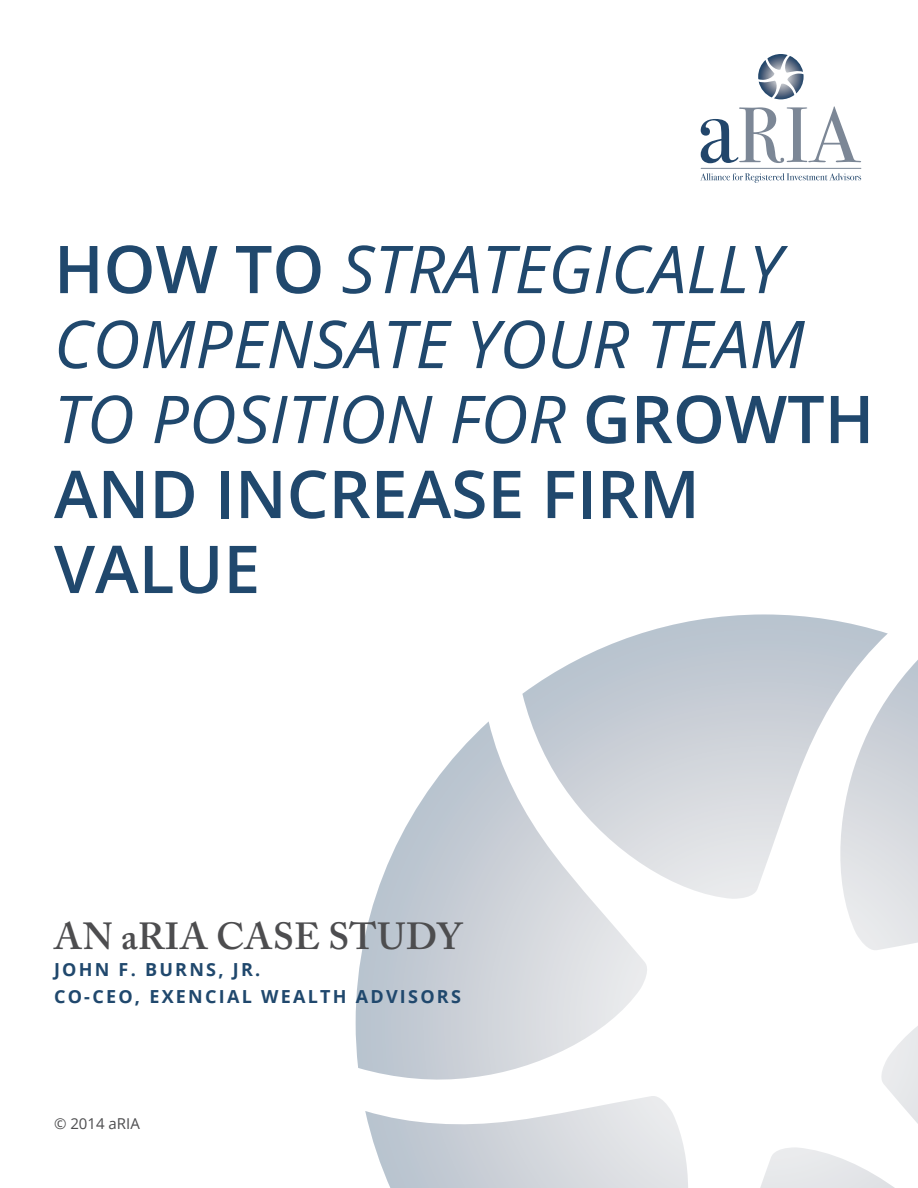
<style>
.page{position:relative;width:918px;height:1188px;background:#fff}
.page>*{position:absolute;margin:0;border:0;box-sizing:border-box;transform-origin:0 0}
.t1{font:italic 66px/75px "Open Sans";color:#20486d}
.t2{font:600 37.5px "Adobe Caslon Pro";letter-spacing:.015em;color:#4d4d4f}
.t3{font:700 18px/27px "Open Sans";letter-spacing:.125em;color:#20486d}
.t4{font:15px "Open Sans";color:#4d4d4f}
.s1{font-weight:600;font-style:normal}
</style>
<div class="page">
<svg style="left:356px;top:614px;width:562px;height:574px"></svg>
<svg style="left:701px;top:106px;width:160px;height:57px"></svg>
<svg style="left:758px;top:54px;width:46px;height:45px"></svg>
<svg style="left:700px;top:173px;width:161px;height:10px"></svg>
<hr style="left:701px;top:168px;width:160px;height:1px;background:#7c8796">
<p class="t1" style="left:54px;top:230px;width:822px"><span class="s1">HOW TO</span> STRATEGICALLY<br>COMPENSATE YOUR TEAM<br>TO POSITION FOR <span class="s1">GROWTH<br>AND INCREASE FIRM<br>VALUE</span></p>
<p class="t2" style="left:54px;top:914px;width:410px">AN aRIA CASE STUDY</p>
<p class="t3" style="left:54px;top:955px;width:408px">JOHN F. BURNS, JR.<br>CO-CEO, EXENCIAL WEALTH ADVISORS</p>
<p class="t4" style="left:54px;top:1114px;width:87px">© 2014 aRIA</p>
</div>
